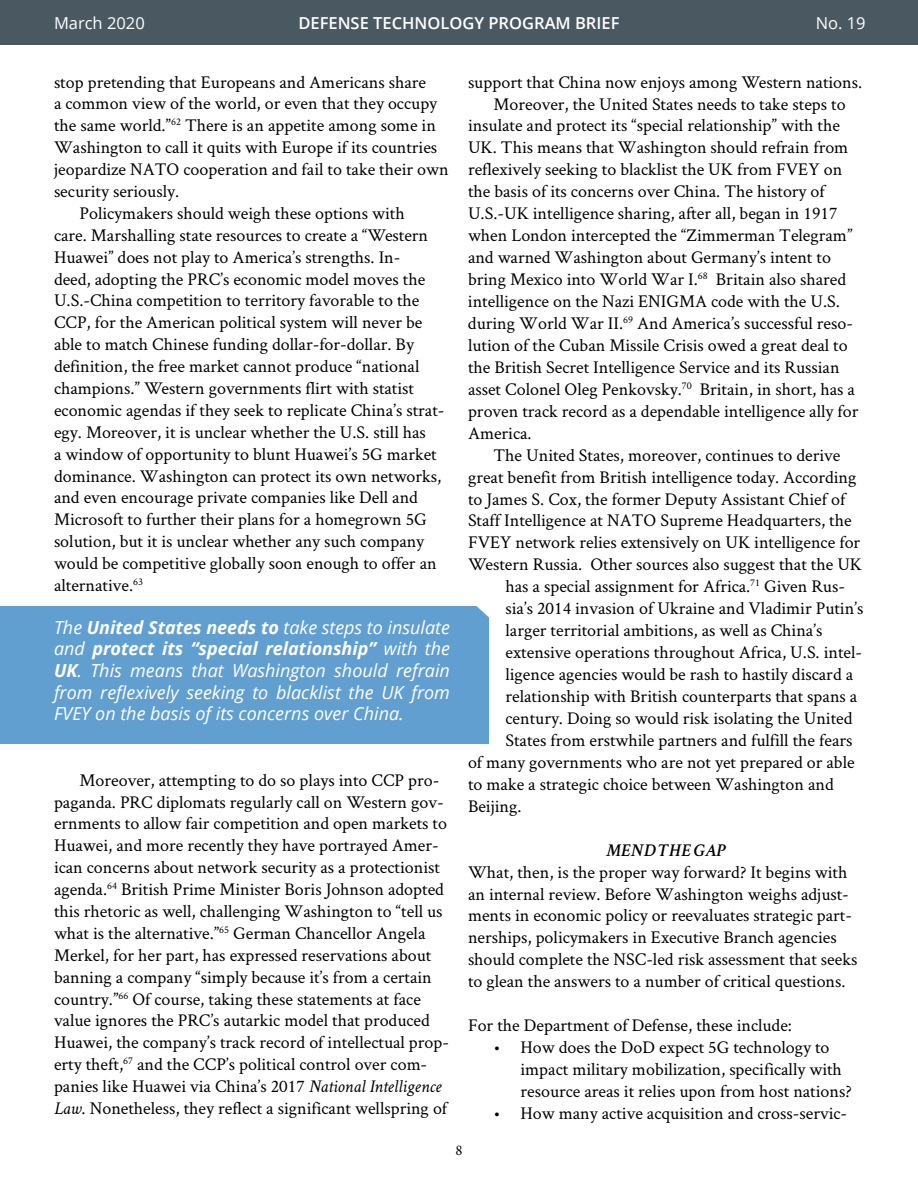
<style>
.page{position:relative;width:918px;height:1188px;background:#fff}
.page>*{position:absolute;margin:0;border:0;box-sizing:border-box;transform-origin:0 0}
.t1{font:18px/21.9px "Crimson Text";color:#000}
.t2{font:italic 18px/21.6px "Open Sans";color:#fff;text-align:justify}
.t3{font:italic 600 18px "Crimson Text";color:#000}
.t4{font:600 16.5px "Open Sans";color:#fff}
.t5{font:16.5px "Open Sans";color:#fff}
.t6{font:15px "Crimson Text";color:#000}
.s1{font-weight:700}
.s2{font-style:italic}
</style>
<div class="page">
<div style="left:0;top:0;width:918px;height:45px;background:#4a5961"></div>
<div style="left:0;top:606px;width:489px;height:138px;background:#629fd1"></div>
<svg style="left:476px;top:606px;width:13px;height:11px"></svg>
<p class="t5" style="left:54px;top:12px;width:92px">March 2020</p>
<p class="t4" style="left:298px;top:12px;width:323px">DEFENSE TECHNOLOGY PROGRAM BRIEF</p>
<p class="t5" style="left:816px;top:12px;width:51px">No. 19</p>
<p class="t1" style="left:54px;top:70px;width:374px">stop pretending that Europeans and Americans share</p>
<p class="t1" style="left:54px;top:92px;width:385px">a common view of the world, or even that they occupy</p>
<p class="t1" style="left:54px;top:114px;width:383px">the same world.”<sup>62</sup> There is an appetite among some in</p>
<p class="t1" style="left:54px;top:136px;width:385px">Washington to call it quits with Europe if its countries</p>
<p class="t1" style="left:54px;top:158px;width:396px">jeopardize NATO cooperation and fail to take their own</p>
<p class="t1" style="left:54px;top:180px;width:127px">security seriously.</p>
<p class="t1" style="left:80px;top:202px;width:327px">Policymakers should weigh these options with</p>
<p class="t1" style="left:54px;top:223px;width:376px">care. Marshalling state resources to create a “Western</p>
<p class="t1" style="left:54px;top:245px;width:348px">Huawei” does not play to America’s strengths. In-</p>
<p class="t1" style="left:54px;top:267px;width:373px">deed, adopting the PRC’s economic model moves the</p>
<p class="t1" style="left:54px;top:289px;width:367px">U.S.-China competition to territory favorable to the</p>
<p class="t1" style="left:54px;top:311px;width:370px">CCP, for the American political system will never be</p>
<p class="t1" style="left:54px;top:333px;width:362px">able to match Chinese funding dollar-for-dollar. By</p>
<p class="t1" style="left:54px;top:355px;width:367px">definition, the free market cannot produce “national</p>
<p class="t1" style="left:54px;top:377px;width:362px">champions.” Western governments flirt with statist</p>
<p class="t1" style="left:54px;top:399px;width:392px">economic agendas if they seek to replicate China’s strat-</p>
<p class="t1" style="left:54px;top:420px;width:373px">egy. Moreover, it is unclear whether the U.S. still has</p>
<p class="t1" style="left:54px;top:442px;width:384px">a window of opportunity to blunt Huawei’s 5G market</p>
<p class="t1" style="left:54px;top:464px;width:389px">dominance. Washington can protect its own networks,</p>
<p class="t1" style="left:54px;top:486px;width:366px">and even encourage private companies like Dell and</p>
<p class="t1" style="left:54px;top:508px;width:374px">Microsoft to further their plans for a homegrown 5G</p>
<p class="t1" style="left:54px;top:530px;width:372px">solution, but it is unclear whether any such company</p>
<p class="t1" style="left:54px;top:552px;width:384px">would be competitive globally soon enough to offer an</p>
<p class="t1" style="left:54px;top:574px;width:91px">alternative.<sup>63</sup></p>
<p class="t2" style="left:54px;top:616px;width:398px">The <span class="s1">United States needs to</span> take steps to insulate and <span class="s1">protect its “special relationship”</span> with the <span class="s1">UK</span>. This means that Washington should refrain from reflexively seeking to blacklist the UK from FVEY on the basis of its concerns over China.</p>
<p class="t1" style="left:54px;top:768px;width:397px;text-indent:26px">Moreover, attempting to do so plays into CCP pro&shy;paganda. PRC diplomats regularly call on Western gov&shy;ernments to allow fair competition and open markets to Huawei, and more recently they have portrayed Amer&shy;ican concerns about network security as a protectionist agenda.<sup>64</sup> British Prime Minister Boris Johnson adopted this rhetoric as well, challenging Washington to “tell us what is the alternative.”<sup>65</sup> German Chancellor Angela Merkel, for her part, has expressed reservations about banning a company “simply because it’s from a certain country.”<sup>66</sup> Of course, taking these statements at face value ignores the PRC’s autarkic model that produced Huawei, the company’s track record of intellectual prop&shy;erty theft,<sup>67</sup> and the CCP’s political control over com&shy;panies like Huawei via China’s 2017 <span class="s2">National Intelligence Law</span>. Nonetheless, they reflect a significant wellspring of</p>
<p class="t1" style="left:468px;top:70px;width:396px">support that China now enjoys among Western nations.</p>
<p class="t1" style="left:494px;top:92px;width:354px">Moreover, the United States needs to take steps to</p>
<p class="t1" style="left:468px;top:114px;width:374px">insulate and protect its “special relationship” with the</p>
<p class="t1" style="left:468px;top:136px;width:382px">UK. This means that Washington should refrain from</p>
<p class="t1" style="left:468px;top:158px;width:376px">reflexively seeking to blacklist the UK from FVEY on</p>
<p class="t1" style="left:468px;top:180px;width:358px">the basis of its concerns over China. The history of</p>
<p class="t1" style="left:468px;top:202px;width:371px">U.S.-UK intelligence sharing, after all, began in 1917</p>
<p class="t1" style="left:468px;top:224px;width:386px">when London intercepted the “Zimmerman Telegram”</p>
<p class="t1" style="left:468px;top:246px;width:365px">and warned Washington about Germany’s intent to</p>
<p class="t1" style="left:468px;top:268px;width:380px">bring Mexico into World War I.<sup>68</sup> Britain also shared</p>
<p class="t1" style="left:468px;top:290px;width:373px">intelligence on the Nazi ENIGMA code with the U.S.</p>
<p class="t1" style="left:468px;top:312px;width:386px">during World War II.<sup>69</sup> And America’s successful reso-</p>
<p class="t1" style="left:468px;top:334px;width:381px">lution of the Cuban Missile Crisis owed a great deal to</p>
<p class="t1" style="left:468px;top:356px;width:373px">the British Secret Intelligence Service and its Russian</p>
<p class="t1" style="left:468px;top:377px;width:388px">asset Colonel Oleg Penkovsky.<sup>70</sup> Britain, in short, has a</p>
<p class="t1" style="left:468px;top:399px;width:392px">proven track record as a dependable intelligence ally for</p>
<p class="t1" style="left:468px;top:421px;width:65px">America.</p>
<p class="t1" style="left:494px;top:443px;width:348px">The United States, moreover, continues to derive</p>
<p class="t1" style="left:468px;top:465px;width:390px">great benefit from British intelligence today. According</p>
<p class="t1" style="left:468px;top:487px;width:379px">to James S. Cox, the former Deputy Assistant Chief of</p>
<p class="t1" style="left:468px;top:509px;width:385px">Staff Intelligence at NATO Supreme Headquarters, the</p>
<p class="t1" style="left:468px;top:531px;width:394px">FVEY network relies extensively on UK intelligence for</p>
<p class="t1" style="left:468px;top:553px;width:396px">Western Russia. Other sources also suggest that the UK</p>
<p class="t1" style="left:506px;top:575px;width:341px">has a special assignment for Africa.<sup>71</sup> Given Rus-</p>
<p class="t1" style="left:505px;top:597px;width:359px">sia’s 2014 invasion of Ukraine and Vladimir Putin’s</p>
<p class="t1" style="left:505px;top:619px;width:318px">larger territorial ambitions, as well as China’s</p>
<p class="t1" style="left:505px;top:641px;width:358px">extensive operations throughout Africa, U.S. intel-</p>
<p class="t1" style="left:505px;top:663px;width:349px">ligence agencies would be rash to hastily discard a</p>
<p class="t1" style="left:505px;top:685px;width:353px">relationship with British counterparts that spans a</p>
<p class="t1" style="left:505px;top:707px;width:349px">century. Doing so would risk isolating the United</p>
<p class="t1" style="left:505px;top:729px;width:348px">States from erstwhile partners and fulfill the fears</p>
<p class="t1" style="left:468px;top:751px;width:388px">of many governments who are not yet prepared or able</p>
<p class="t1" style="left:468px;top:772px;width:367px">to make a strategic choice between Washington and</p>
<p class="t1" style="left:468px;top:794px;width:55px">Beijing.</p>
<p class="t3" style="left:606px;top:837px;width:121px">MEND THE GAP</p>
<p class="t1" style="left:468px;top:860px;width:391px">What, then, is the proper way forward? It begins with an internal review. Before Washington weighs adjust&shy;ments in economic policy or reevaluates strategic part&shy;nerships, policymakers in Executive Branch agencies should complete the NSC-led risk assessment that seeks to glean the answers to a number of critical questions.</p>
<p class="t1" style="left:468px;top:1014px;width:326px">For the Department of Defense, these include:</p>
<p class="t1" style="left:521px;top:1036px;width:333px;text-indent:-27px">• How does the DoD expect 5G technology to impact military mobilization, specifically with resource areas it relies upon from host nations?</p>
<p class="t1" style="left:494px;top:1102px;width:355px">• How many active acquisition and cross-servic-</p>
<p class="t6" style="left:455px;top:1140px;width:9px">8</p>
</div>
